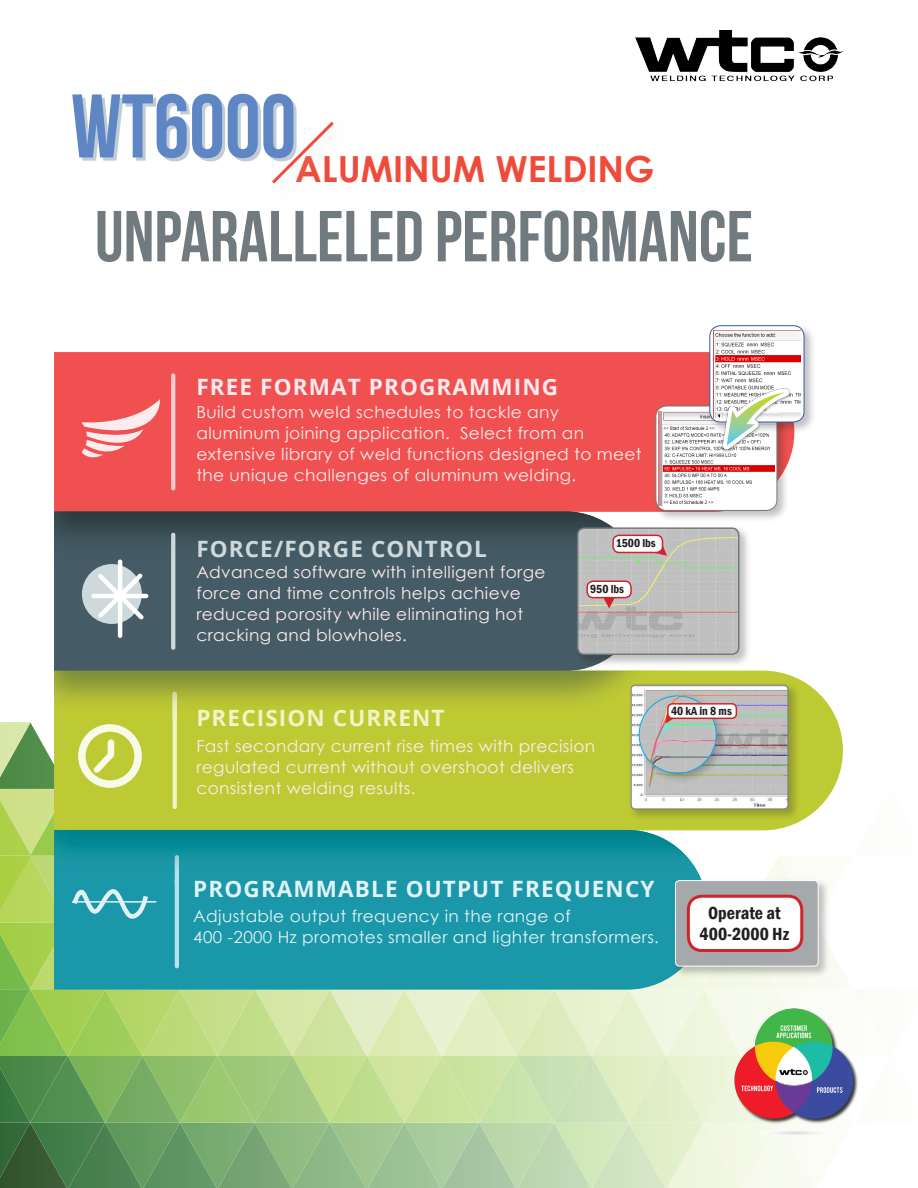
<style>
.page{position:relative;width:918px;height:1188px;background:#fff}
.page>*{position:absolute;margin:0;border:0;box-sizing:border-box;transform-origin:0 0}
.t1{font:90px "Bebas Neue";color:#5e86c4}
.t2{font:72px "Bebas Neue";color:#717a7f}
.t3{font:700 36px "Century Gothic";color:#ef4b3b}
.t4{font:700 22.5px "Open Sans";letter-spacing:.05em;color:#e2f3f8}
.t5{font:700 22.5px "Open Sans";letter-spacing:.05em;color:#fdebee}
.t6{font:700 22.5px "Open Sans";letter-spacing:.05em;color:#ced9db}
.t7{font:700 22.5px "Open Sans";letter-spacing:.05em;color:#f0f4c6}
.t8{font:600 condensed 18px "Franklin Gothic";color:#231f20}
.t9{font:16.5px/21px "Century Gothic";letter-spacing:.02em;color:#fdebee}
.t10{font:16.5px "Century Gothic";letter-spacing:.02em;color:#e2f3f8}
.t11{font:600 condensed 12px "Franklin Gothic";color:#231f20}
</style>
<div class="page">
<img style="left:635px;top:30px;width:208px;height:52px">
<div style="left:54px;top:352px;width:740px;height:160px;background:#f05150"></div>
<svg style="left:171px;top:373px;width:4px;height:118px"></svg>
<div style="left:54px;top:511px;width:591px;height:159px;background:#455b65"></div>
<svg style="left:679px;top:671px;width:154px;height:41px;fill:#beca34"></svg>
<img style="left:54px;top:671px;width:625px;height:41px">
<img style="left:173px;top:692px;width:4px;height:20px">
<svg style="left:54px;top:670px;width:591px;height:1px"></svg>
<svg style="left:82px;top:399px;width:81px;height:63px;background:#f37c7c"></svg>
<div style="left:653px;top:403px;width:136px;height:120px;background:#231f20;opacity:.27"></div>
<div style="left:656px;top:406px;width:121px;height:104px;background:#fff;border-radius:11px"></div>
<div style="left:655px;top:406px;width:122px;height:105px;border:1px solid #717a7f;border-radius:11px"></div>
<img style="left:659px;top:411px;width:116px;height:94px">
<div style="left:707px;top:323px;width:110px;height:112px;background:#231f20;opacity:.27"></div>
<svg style="left:710px;top:326px;width:94px;height:96px"></svg>
<div style="left:709px;top:325px;width:96px;height:97px;border:1px solid #345aa8;border-radius:11px"></div>
<img style="left:714px;top:330px;width:86px;height:88px">
<img style="left:719px;top:387px;width:74px;height:67px">
<img style="left:54px;top:512px;width:585px;height:50px">
<svg style="left:171px;top:533px;width:4px;height:117px"></svg>
<div style="left:82px;top:564px;width:60px;height:60px;background:#ced9db;border-radius:50%"></div>
<hr style="left:118px;top:562px;width:4px;height:74px;background:#fff">
<hr style="left:93px;top:594px;width:53px;height:4px;background:#fff">
<svg style="left:94px;top:569px;width:54px;height:55px"></svg>
<div style="left:628px;top:682px;width:173px;height:139px;background:#231f20;opacity:.27"></div>
<img style="left:631px;top:685px;width:157px;height:27px">
<div style="left:631px;top:685px;width:157px;height:124px;border:1px solid #717a7f;border-radius:4px"></div>
<div style="left:634px;top:691px;width:93px;height:94px;background:#231f20;opacity:.31"></div>
<img style="left:639px;top:696px;width:77px;height:77px;border-radius:39px">
<svg style="left:272px;top:121px;width:62px;height:63px"></svg>
<div style="left:574px;top:525px;width:178px;height:142px;background:#231f20;opacity:.27"></div>
<img style="left:578px;top:528px;width:161px;height:126px">
<div style="left:577px;top:527px;width:162px;height:128px;border:2px solid #717a7f;border-radius:7px"></div>
<svg style="left:655px;top:544px;width:12px;height:12px"></svg>
<div style="left:613px;top:535px;width:50px;height:17px;background:#fff;border-radius:6px"></div>
<div style="left:612px;top:535px;width:51px;height:18px;border:2px solid #d1232a;border-radius:6px"></div>
<div style="left:587px;top:581px;width:44px;height:17px;background:#fff;border-radius:6px"></div>
<div style="left:586px;top:580px;width:46px;height:18px;border:2px solid #d1232a;border-radius:6px"></div>
<svg style="left:603px;top:598px;width:12px;height:10px"></svg>
<svg style="left:0;top:712px;width:862px;height:476px;background:#92c08e"></svg>
<div style="left:668px;top:704px;width:68px;height:14px;background:#fff;border-radius:4px"></div>
<div style="left:667px;top:703px;width:70px;height:16px;border:2px solid #d1232a;border-radius:4px"></div>
<div style="left:673px;top:878px;width:158px;height:101px;background:#231f20;opacity:.27"></div>
<div style="left:675px;top:881px;width:143px;height:85px;background:#a5a9ac;border-radius:4px"></div>
<div style="left:675px;top:880px;width:144px;height:87px;border:1px solid #fff;border-radius:4px"></div>
<div style="left:688px;top:896px;width:114px;height:55px;background:#fff;border-radius:13px"></div>
<div style="left:687px;top:895px;width:116px;height:57px;border:3px solid #d1232a;border-radius:13px"></div>
<p class="t1" style="left:71px;top:77px;width:227px">WT6000</p>
<p class="t3" style="left:295px;top:142px;width:361px">ALUMINUM WELDING</p>
<p class="t2" style="left:95px;top:197px;width:660px">UNPARALLELED PERFORMANCE</p>
<p class="t5" style="left:196px;top:371px;width:363px">FREE FORMAT PROGRAMMING</p>
<p class="t9" style="left:196px;top:401px;width:447px">Build custom weld schedules to tackle any aluminum joining application. Select from an extensive library of weld functions designed to meet the unique challenges of aluminum welding.</p>
<p class="t6" style="left:196px;top:533px;width:292px">FORCE/FORGE CONTROL</p>
<p class="t9" style="left:196px;top:562px;width:351px">Advanced software with intelligent forge force and time controls helps achieve reduced porosity while eliminating hot cracking and blowholes.</p>
<p class="t11" style="left:616px;top:535px;width:42px">1500 lbs</p>
<p class="t11" style="left:590px;top:581px;width:36px">950 lbs</p>
<p class="t7" style="left:196px;top:702px;width:250px">PRECISION CURRENT</p>
<p class="t9" style="left:196px;top:735px;width:400px">Fast secondary current rise times with precision regulated current without overshoot delivers consistent welding results.</p>
<p class="t11" style="left:671px;top:703px;width:62px">40 kA in 8 ms</p>
<p class="t4" style="left:193px;top:873px;width:463px">PROGRAMMABLE OUTPUT FREQUENCY</p>
<p class="t10" style="left:193px;top:904px;width:379px">Adjustable output frequency in the range of</p>
<p class="t10" style="left:193px;top:925px;width:467px">400 -2000 Hz promotes smaller and lighter transformers.</p>
<p class="t8" style="left:708px;top:901px;width:74px">Operate at</p>
<p class="t8" style="left:700px;top:922px;width:91px">400-2000 Hz</p>
</div>
